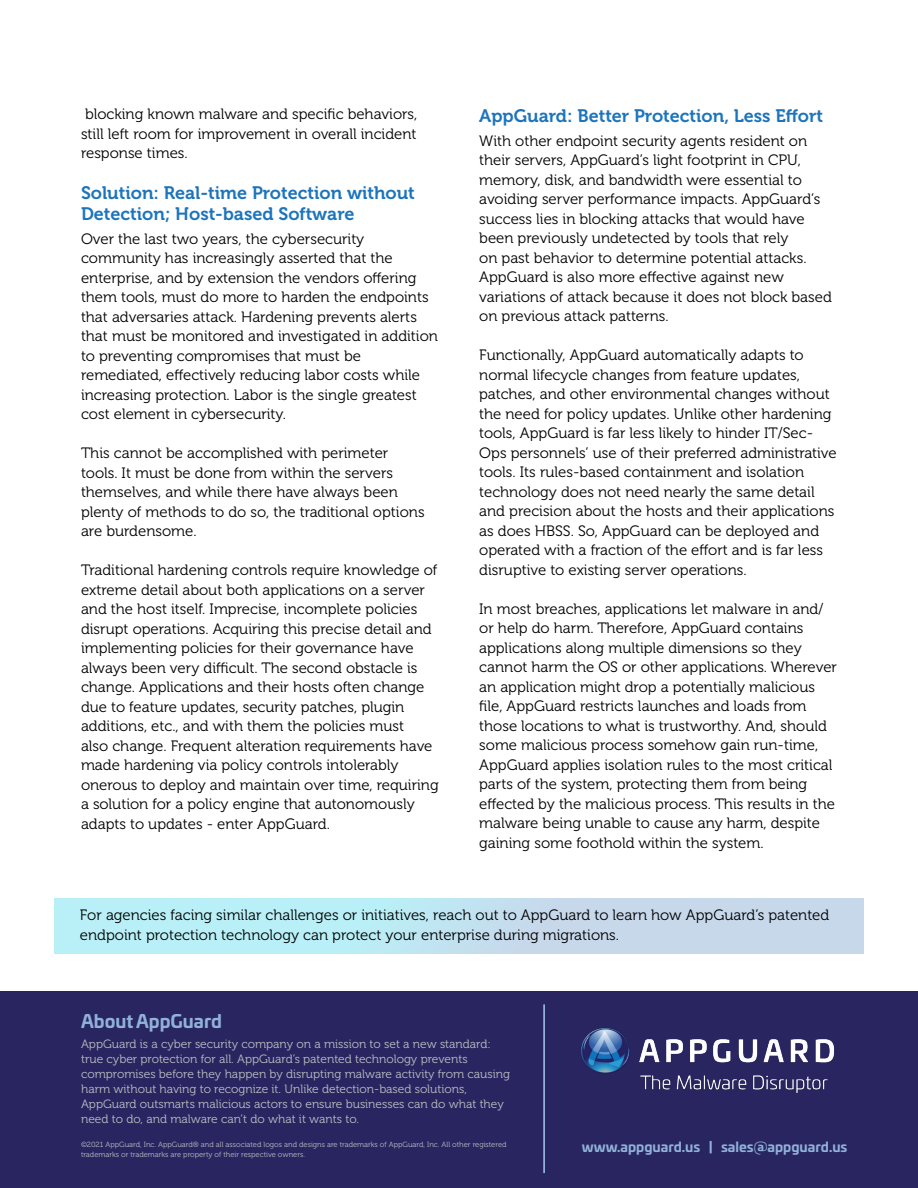
<style>
.page{position:relative;width:918px;height:1188px;background:#fff}
.page>*{position:absolute;margin:0;border:0;box-sizing:border-box;transform-origin:0 0}
.t1{font:18px/21px "Museo 700";color:#1c75bc}
.t2{font:700 18px "Univia Pro";color:#91b1d8}
.t3{font:15px/19.5px "Museo 300";color:#000}
.t4{font:700 13.5px "Univia Pro";color:#91b1d8}
.t5{font:12px/15px "Museo 300";color:#bcbec0}
.t6{font:7.5px/10.5px "Museo 300";color:#bcbec0}
</style>
<div class="page">
<div style="left:0;top:991px;width:918px;height:197px;background:#282561"></div>
<img style="left:581px;top:1028px;width:253px;height:65px">
<hr style="left:543px;top:1004px;width:2px;height:169px;background:#91b1d8">
<div style="left:54px;top:898px;width:810px;height:55px;background:linear-gradient(to right,#b6f5fa,#ccd2e8)"></div>
<p class="t3" style="left:81px;top:105px;width:338px;text-align:justify">blocking known malware and specific behaviors, still left room for improvement in overall incident response times.</p>
<p class="t1" style="left:81px;top:182px;width:335px">Solution: Real-time Protection without<br>Detection; Host-based Software</p>
<p class="t3" style="left:81px;top:229px;width:358px">Over the last two years, the cybersecurity community has increasingly asserted that the enterprise, and by extension the vendors offering them tools, must do more to harden the endpoints that adversaries attack. Hardening prevents alerts that must be monitored and investigated in addition to preventing compromises that must be remediated, effectively reducing labor costs while increasing protection. Labor is the single greatest cost element in cybersecurity.</p>
<p class="t3" style="left:81px;top:444px;width:345px">This cannot be accomplished with perimeter tools. It must be done from within the servers themselves, and while there have always been plenty of methods to do so, the traditional options are burdensome.</p>
<p class="t3" style="left:81px;top:561px;width:359px">Traditional hardening controls require knowledge of extreme detail about both applications on a server and the host itself. Imprecise, incomplete policies disrupt operations. Acquiring this precise detail and implementing policies for their governance have always been very difficult. The second obstacle is change. Applications and their hosts often change due to feature updates, security patches, plugin additions, etc., and with them the policies must<br>also change. Frequent alteration requirements have made hardening via policy controls intolerably onerous to deploy and maintain over time, requiring a solution for a policy engine that autonomously adapts to updates - enter AppGuard.</p>
<p class="t1" style="left:479px;top:105px;width:345px">AppGuard: Better Protection, Less Effort</p>
<p class="t3" style="left:479px;top:131px;width:354px">With other endpoint security agents resident on their servers, AppGuard’s light footprint in CPU, memory, disk, and bandwidth were essential to avoiding server performance impacts. AppGuard’s success lies in blocking attacks that would have been previously undetected by tools that rely<br>on past behavior to determine potential attacks.<br>AppGuard is also more effective against new variations of attack because it does not block based on previous attack patterns.</p>
<p class="t3" style="left:479px;top:345px;width:359px">Functionally, AppGuard automatically adapts to normal lifecycle changes from feature updates, patches, and other environmental changes without the need for policy updates. Unlike other hardening tools, AppGuard is far less likely to hinder IT/Sec-Ops personnels’ use of their preferred administrative tools. Its rules-based containment and isolation technology does not need nearly the same detail and precision about the hosts and their applications as does HBSS. So, AppGuard can be deployed and operated with a fraction of the effort and is far less disruptive to existing server operations.</p>
<p class="t3" style="left:479px;top:599px;width:359px">In most breaches, applications let malware in and/ or help do harm. Therefore, AppGuard contains applications along multiple dimensions so they cannot harm the OS or other applications. Wherever an application might drop a potentially malicious file, AppGuard restricts launches and loads from those locations to what is trustworthy. And, should some malicious process somehow gain run-time, AppGuard applies isolation rules to the most critical parts of the system, protecting them from being effected by the malicious process. This results in the malware being unable to cause any harm, despite gaining some foothold within the system.</p>
<p class="t3" style="left:80px;top:906px;width:751px">For agencies facing similar challenges or initiatives, reach out to AppGuard to learn how AppGuard’s patented endpoint protection technology can protect your enterprise during migrations.</p>
<p class="t2" style="left:81px;top:1006px;width:143px">About AppGuard</p>
<p class="t5" style="left:81px;top:1037px;width:430px">AppGuard is a cyber security company on a mission to set a new standard: true cyber protection for all. AppGuard’s patented technology prevents compromises before they happen by disrupting malware activity from causing harm without having to recognize it. Unlike detection-based solutions, AppGuard outsmarts malicious actors to ensure businesses can do what they need to do, and malware can’t do what it wants to.</p>
<p class="t6" style="left:81px;top:1139px;width:427px">©2021 AppGuard, Inc. AppGuard® and all associated logos and designs are trademarks of AppGuard, Inc. All other registered trademarks or trademarks are property of their respective owners.</p>
<p class="t4" style="left:582px;top:1136px;width:267px">www.appguard.us | sales@appguard.us</p>
</div>
